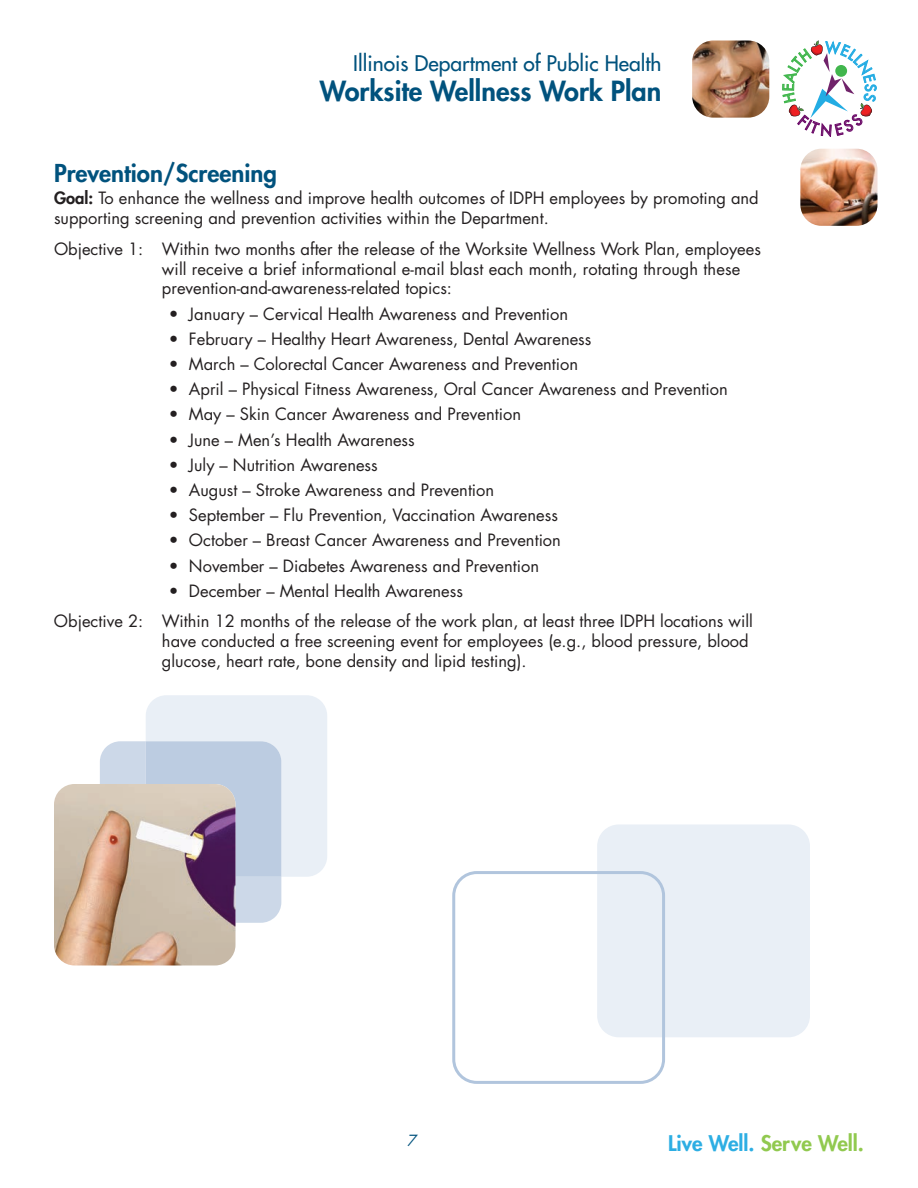
<style>
.page{position:relative;width:918px;height:1188px;background:#fff}
.page>*{position:absolute;margin:0;border:0;box-sizing:border-box;transform-origin:0 0}
.t1{font:800 27px "Futura Std";color:#01527d}
.t2{font:800 24px "Futura Std";color:#01527d}
.t3{font:500 21px "Futura Std";color:#01527d}
.t4{font:800 21px "Futura Std";color:#91c94f}
.t5{font:16.5px/19.8px "Futura Std";color:#231f20}
.t6{font:italic 15px "Futura Std";color:#01527d}
.s1{font-weight:800}
.s2{color:#2daee3}
</style>
<div class="page">
<img style="left:692px;top:40px;width:77px;height:78px;border-radius:21px">
<img style="left:800px;top:149px;width:78px;height:77px;border-radius:21px">
<svg style="left:100px;top:695px;width:227px;height:228px;background:#dae3ef"></svg>
<img style="left:54px;top:784px;width:181px;height:181px;border-radius:21px">
<div style="left:597px;top:824px;width:213px;height:213px;background:#e9eff6"></div>
<svg style="left:452px;top:871px;width:213px;height:213px"></svg>
<svg style="left:788px;top:40px;width:84px;height:78px"></svg>
<p class="t3" style="left:353px;top:53px;width:310px">Illinois Department of Public Health</p>
<h1 class="t1" style="left:320px;top:79px;width:343px">Worksite Wellness Work Plan</h1>
<h2 class="t2" style="left:54px;top:161px;width:224px">Prevention/Screening</h2>
<p class="t5" style="left:54px;top:190px;width:706px"><span class="s1">Goal:</span> To enhance the wellness and improve health outcomes of IDPH employees by promoting and supporting screening and prevention activities within the Department.</p>
<p class="t5" style="left:162px;top:240px;width:600px;text-indent:-108px">Objective 1: Within two months after the release of the Worksite Wellness Work Plan, employees will receive a brief informational e-mail blast each month, rotating through these prevention-and-awareness-related topics:</p>
<p class="t5" style="left:169px;top:305px;width:401px">• January – Cervical Health Awareness and Prevention</p>
<p class="t5" style="left:169px;top:330px;width:424px">• February – Healthy Heart Awareness, Dental Awareness</p>
<p class="t5" style="left:169px;top:355px;width:411px">• March – Colorectal Cancer Awareness and Prevention</p>
<p class="t5" style="left:169px;top:381px;width:561px">• April – Physical Fitness Awareness, Oral Cancer Awareness and Prevention</p>
<p class="t5" style="left:169px;top:406px;width:354px">• May – Skin Cancer Awareness and Prevention</p>
<p class="t5" style="left:169px;top:431px;width:248px">• June – Men’s Health Awareness</p>
<p class="t5" style="left:169px;top:456px;width:211px">• July – Nutrition Awareness</p>
<p class="t5" style="left:169px;top:481px;width:327px">• August – Stroke Awareness and Prevention</p>
<p class="t5" style="left:169px;top:507px;width:391px">• September – Flu Prevention, Vaccination Awareness</p>
<p class="t5" style="left:169px;top:532px;width:394px">• October – Breast Cancer Awareness and Prevention</p>
<p class="t5" style="left:169px;top:557px;width:372px">• November – Diabetes Awareness and Prevention</p>
<p class="t5" style="left:54px;top:577px;width:700px;line-height:30.6px;text-indent:115px">• December – Mental Health Awareness<br>Objective 2: Within 12 months of the release of the work plan, at least three IDPH locations will</p>
<p class="t5" style="left:162px;top:633px;width:588px">have conducted a free screening event for employees (e.g., blood pressure, blood glucose, heart rate, bone density and lipid testing).</p>
<p class="t6" style="left:407px;top:1134px;width:11px">7</p>
<p class="t4" style="left:668px;top:1134px;width:197px"><span class="s2">Live Well.</span> Serve Well.</p>
</div>
